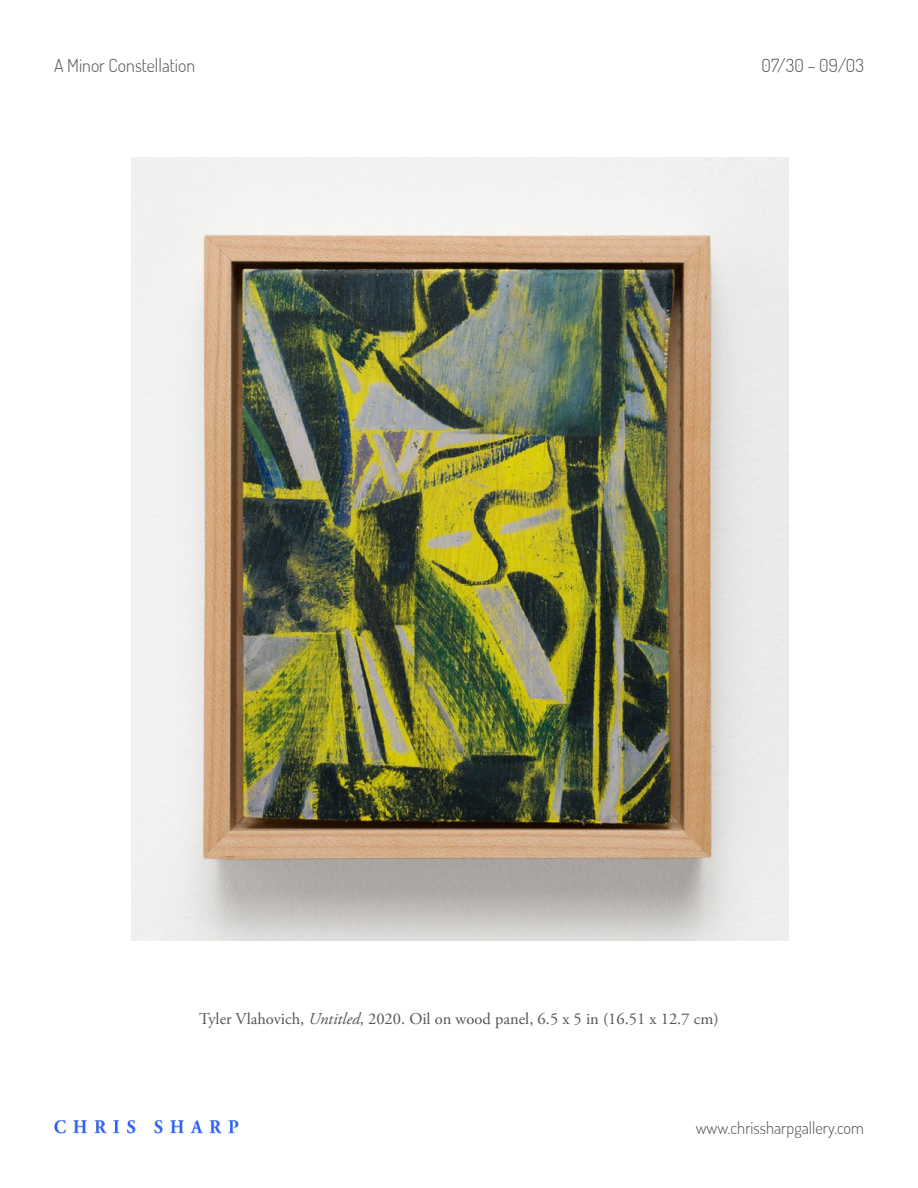
<style>
.page{position:relative;width:918px;height:1188px;background:#fff}
.page>*{position:absolute;margin:0;border:0;box-sizing:border-box;transform-origin:0 0}
.t1{font:200 18px "Dosis";color:#545454}
.t2{font:16.5px "Adobe Garamond Pro";color:#545454}
.t3{font:200 16.5px "Dosis";color:#545454}
.s1{font-style:italic}
</style>
<div class="page">
<img style="left:54px;top:1120px;width:185px;height:14px">
<img style="left:132px;top:158px;width:656px;height:782px">
<p class="t1" style="left:54px;top:53px;width:143px">A Minor Constellation</p>
<p class="t1" style="left:762px;top:53px;width:104px">07/30 – 09/03</p>
<p class="t2" style="left:199px;top:1009px;width:521px">Tyler Vlahovich, <span class="s1">Untitled</span>, 2020. Oil on wood panel, 6.5 x 5 in (16.51 x 12.7 cm)</p>
<p class="t3" style="left:696px;top:1117px;width:170px">www.chrissharpgallery.com</p>
</div>
